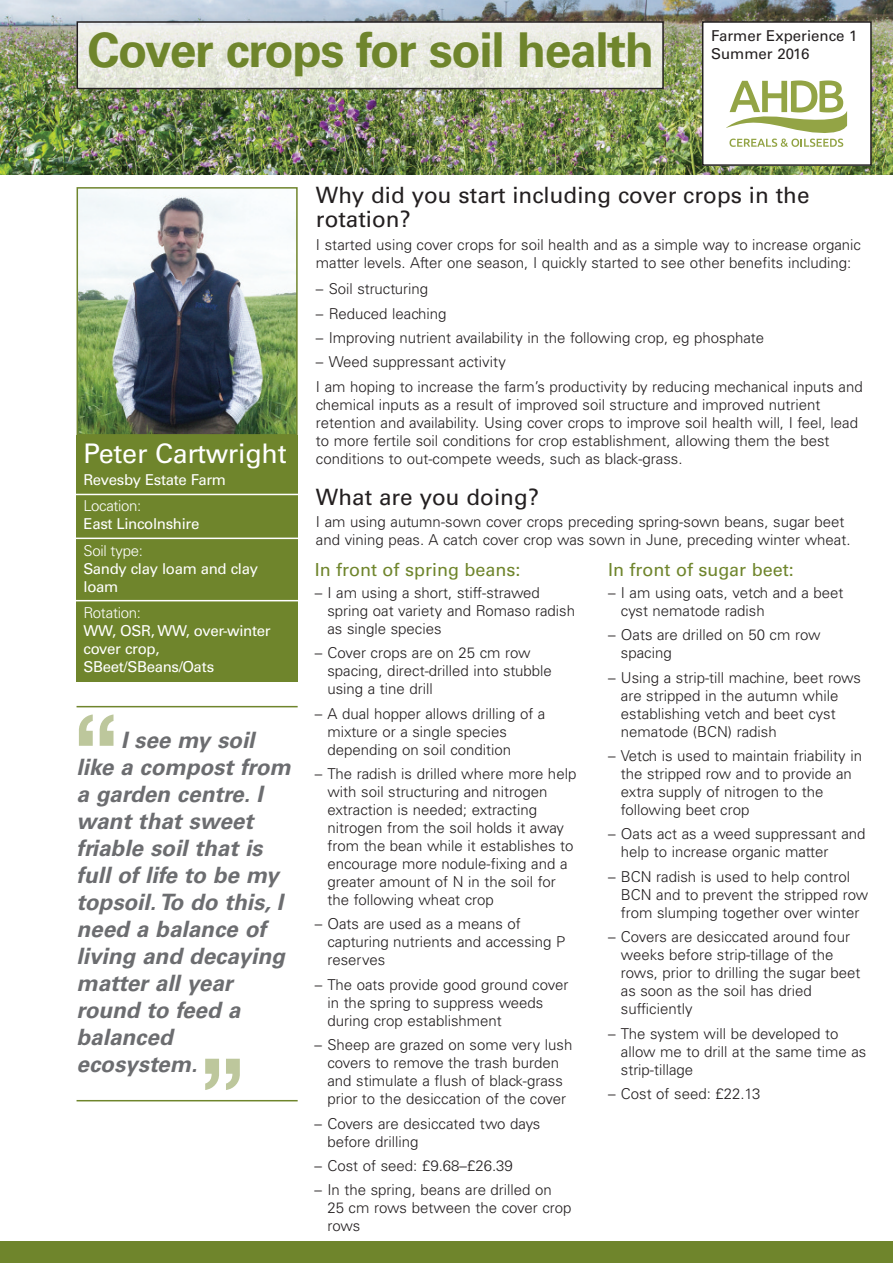
<style>
.page{position:relative;width:893px;height:1263px;background:#fff}
.page>*{position:absolute;margin:0;border:0;box-sizing:border-box;transform-origin:0 0}
.t1{font:700 48px "Univers";letter-spacing:-.03em;color:#6f852c}
.t2{font:27px "Univers";letter-spacing:-.01em;color:#fff}
.t3{font:italic 700 22.5px/27px "Univers";color:#6c6d70}
.t4{font:22.5px/24px "Univers";color:#231f20}
.t5{font:18px "Univers";color:#6f852c}
.t6{font:300 15px/18px "Univers";color:#231f20}
.t7{font:15px/18px "Univers";letter-spacing:-.02em;color:#fff}
.t8{font:15px "Univers";color:#231f20}
.t9{font:300 15px "Univers";letter-spacing:-.02em;color:#fff}
</style>
<div class="page">
<img style="left:0;top:0;width:893px;height:175px">
<div style="left:0;top:1242px;width:893px;height:21px;background:#6f852c"></div>
<div style="left:703px;top:22px;width:168px;height:143px;background:#fff"></div>
<div style="left:702px;top:21px;width:170px;height:145px;border:2px solid #231f20"></div>
<img style="left:80px;top:24px;width:581px;height:62px">
<div style="left:77px;top:21px;width:587px;height:68px;border:2px solid #231f20"></div>
<svg style="left:727px;top:80px;width:120px;height:67px"></svg>
<img style="left:80px;top:190px;width:215px;height:243px">
<div style="left:77px;top:187px;width:221px;height:249px;border:2px solid #6f852c"></div>
<div style="left:77px;top:436px;width:221px;height:246px;background:#6f852c"></div>
<hr style="left:69px;top:494px;width:230px;height:1px;background:#fff">
<hr style="left:69px;top:538px;width:230px;height:1px;background:#fff">
<hr style="left:69px;top:600px;width:230px;height:1px;background:#fff">
<svg style="left:79px;top:714px;width:35px;height:32px"></svg>
<svg style="left:205px;top:1059px;width:35px;height:31px"></svg>
<hr style="left:77px;top:706px;width:221px;height:1px;background:#6f852c">
<hr style="left:77px;top:1100px;width:221px;height:1px;background:#6f852c">
<h1 class="t1" style="left:88px;top:32px;width:568px">Cover crops for soil health</h1>
<p class="t8" style="left:711px;top:30px;width:148px">Farmer Experience 1</p>
<p class="t8" style="left:711px;top:48px;width:100px">Summer 2016</p>
<h2 class="t2" style="left:84px;top:443px;width:205px">Peter Cartwright</h2>
<p class="t7" style="left:84px;top:472px;width:144px">Revesby Estate Farm</p>
<p class="t9" style="left:84px;top:501px;width:59px">Location:</p>
<p class="t7" style="left:84px;top:516px;width:117px">East Lincolnshire</p>
<p class="t9" style="left:84px;top:545px;width:61px">Soil type:</p>
<p class="t7" style="left:84px;top:561px;width:176px">Sandy clay loam and clay loam</p>
<p class="t9" style="left:84px;top:608px;width:59px">Rotation:</p>
<p class="t7" style="left:84px;top:623px;width:189px">WW, OSR, WW, over-winter cover crop,<br>SBeet/SBeans/Oats</p>
<h3 class="t3" style="left:76px;top:728px;width:216px;text-indent:45px">I see my soil like a compost from a garden centre. I want that sweet friable soil that is full of life to be my topsoil.To do this, I need a balance of living and decaying matter all year round to feed a balanced ecosystem.</h3>
<h3 class="t4" style="left:316px;top:185px;width:495px">Why did you start including cover crops in the rotation?</h3>
<p class="t6" style="left:316px;top:237px;width:547px">I started using cover crops for soil health and as a simple way to increase organic matter levels. After one season, I quickly started to see other benefits including:</p>
<p class="t6" style="left:316px;top:281px;width:114px">– Soil structuring</p>
<p class="t6" style="left:316px;top:305px;width:132px">– Reduced leaching</p>
<p class="t6" style="left:316px;top:330px;width:450px">– Improving nutrient availability in the following crop, eg phosphate</p>
<p class="t6" style="left:316px;top:351px;width:548px;line-height:24.5px">– Weed suppressant activity<br>I am hoping to increase the farm’s productivity by reducing mechanical inputs and</p>
<p class="t6" style="left:316px;top:397px;width:544px">chemical inputs as a result of improved soil structure and improved nutrient retention and availability. Using cover crops to improve soil health will, I feel, lead to more fertile soil conditions for crop establishment, allowing them the best conditions to out-compete weeds, such as black-grass.</p>
<h3 class="t4" style="left:316px;top:487px;width:225px">What are you doing?</h3>
<p class="t6" style="left:316px;top:514px;width:536px">I am using autumn-sown cover crops preceding spring-sown beans, sugar beet and vining peas. A catch cover crop was sown in June, preceding winter wheat.</p>
<p class="t5" style="left:315px;top:563px;width:207px">In front of spring beans:</p>
<p class="t6" style="left:327px;top:585px;width:249px;text-indent:-13px">– I am using a short, stiff-strawed spring oat variety and Romaso radish as single species</p>
<p class="t6" style="left:327px;top:645px;width:226px;text-indent:-13px">– Cover crops are on 25 cm row spacing, direct-drilled into stubble using a tine drill</p>
<p class="t6" style="left:327px;top:706px;width:220px;text-indent:-13px">– A dual hopper allows drilling of a mixture or a single species depending on soil condition</p>
<p class="t6" style="left:327px;top:766px;width:250px;text-indent:-13px">– The radish is drilled where more help with soil structuring and nitrogen extraction is needed; extracting nitrogen from the soil holds it away from the bean while it establishes to encourage more nodule-fixing and a greater amount of N in the soil for the following wheat crop</p>
<p class="t6" style="left:327px;top:916px;width:239px;text-indent:-13px">– Oats are used as a means of capturing nutrients and accessing P reserves</p>
<p class="t6" style="left:327px;top:977px;width:242px;text-indent:-13px">– The oats provide good ground cover in the spring to suppress weeds during crop establishment</p>
<p class="t6" style="left:315px;top:1037px;width:259px;text-align:center">– Sheep are grazed on some very lush covers to remove the trash burden and stimulate a flush of black-grass prior to the desiccation of the cover</p>
<p class="t6" style="left:327px;top:1115px;width:214px;text-indent:-13px">– Covers are desiccated two days before drilling</p>
<p class="t6" style="left:315px;top:1158px;width:200px">– Cost of seed: £9.68–£26.39</p>
<p class="t6" style="left:327px;top:1182px;width:246px;text-indent:-13px">– In the spring, beans are drilled on<br>25 cm rows between the cover crop rows</p>
<p class="t5" style="left:608px;top:563px;width:187px">In front of sugar beet:</p>
<p class="t6" style="left:621px;top:585px;width:224px;text-indent:-13px">– I am using oats, vetch and a beet cyst nematode radish</p>
<p class="t6" style="left:621px;top:627px;width:201px;text-indent:-13px">– Oats are drilled on 50 cm row spacing</p>
<p class="t6" style="left:621px;top:670px;width:242px;text-indent:-13px">– Using a strip-till machine, beet rows are stripped in the autumn while establishing vetch and beet cyst nematode (BCN) radish</p>
<p class="t6" style="left:621px;top:748px;width:243px;text-indent:-13px">– Vetch is used to maintain friability in the stripped row and to provide an extra supply of nitrogen to the following beet crop</p>
<p class="t6" style="left:621px;top:826px;width:246px;text-indent:-13px">– Oats act as a weed suppressant and help to increase organic matter</p>
<p class="t6" style="left:621px;top:869px;width:249px;text-indent:-13px">– BCN radish is used to help control<br>BCN and to prevent the stripped row from slumping together over winter</p>
<p class="t6" style="left:621px;top:929px;width:241px;text-indent:-13px">– Covers are desiccated around four weeks before strip-tillage of the rows, prior to drilling the sugar beet as soon as the soil has dried sufficiently</p>
<p class="t6" style="left:621px;top:1025px;width:247px;text-indent:-13px">– The system will be developed to allow me to drill at the same time as strip-tillage</p>
<p class="t6" style="left:608px;top:1086px;width:154px">– Cost of seed: £22.13</p>
</div>
